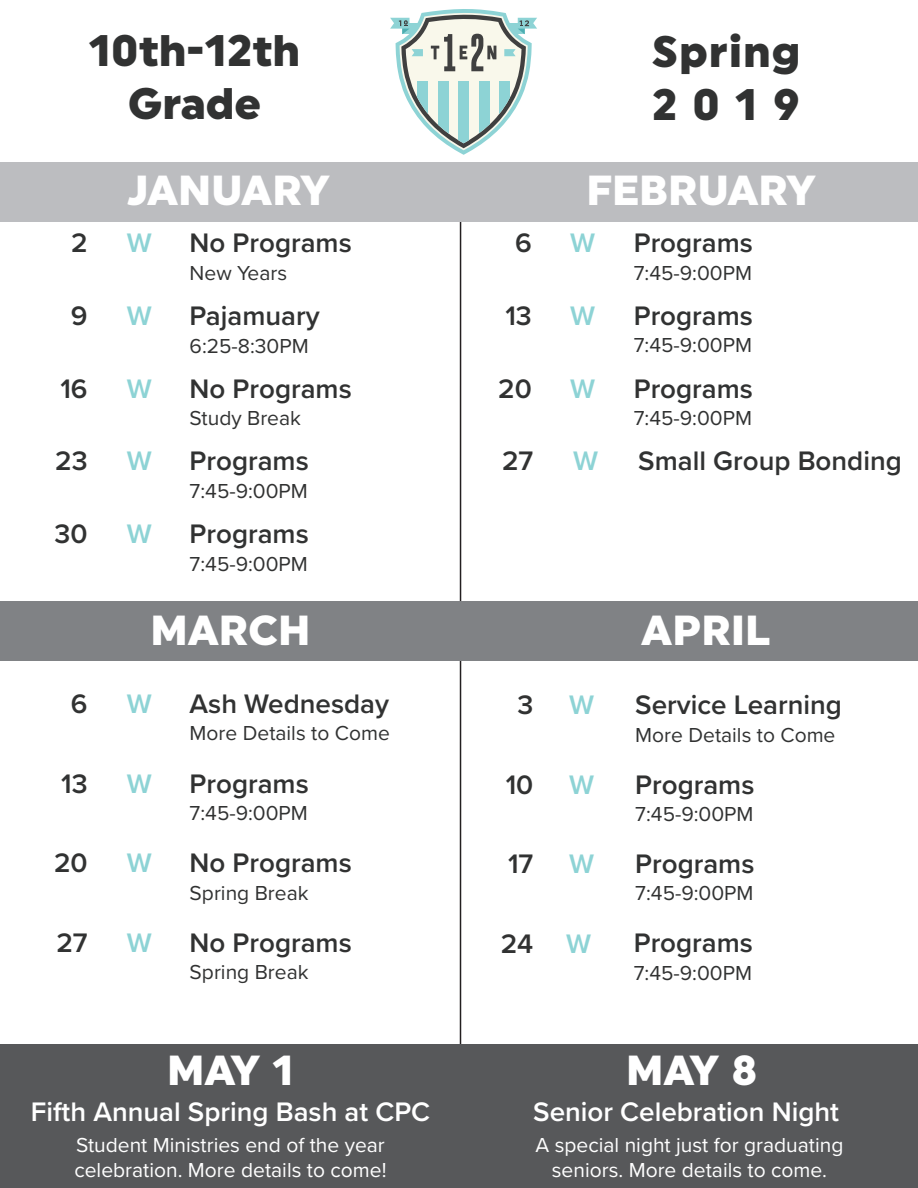
<style>
.page{position:relative;width:918px;height:1188px;background:#fff}
.page>*{position:absolute;margin:0;border:0;box-sizing:border-box;transform-origin:0 0}
.t1{font:900 44.1px/52.9px "Uniform";color:#313232;text-align:center}
.t2{font:900 44.1px/52.9px "Uniform";letter-spacing:.025em;color:#313232}
.t3{font:900 42px "Uniform";color:#fff}
.t4{font:600 27.75px "Proxima Nova";color:#313232}
.t5{font:600 27.75px "Proxima Nova";color:#fff}
.t6{font:600 27.75px "Proxima Nova";color:#8dd3d5}
.t7{font:21px "Proxima Nova";color:#313232}
.t8{font:21px/25.2px "Proxima Nova";color:#fff}
.s1{color:#8dd3d5}
</style>
<div class="page">
<hr style="left:460px;top:172px;width:1px;height:996px;background:#231f20">
<div style="left:0;top:602px;width:461px;height:60px;background:#808285"></div>
<div style="left:457px;top:602px;width:461px;height:60px;background:#808285"></div>
<div style="left:460px;top:162px;width:458px;height:60px;background:#bcbdc0"></div>
<div style="left:1px;top:1044px;width:459px;height:144px;background:#57585a"></div>
<div style="left:0;top:162px;width:461px;height:60px;background:#bcbdc0"></div>
<svg style="left:390px;top:9px;width:147px;height:146px"></svg>
<div style="left:460px;top:1044px;width:458px;height:144px;background:#57585a"></div>
<h1 class="t1" style="left:89px;top:23px;width:213px">10th-12th<br>Grade</h1>
<h1 class="t2" style="left:652px;top:25px;width:150px">Spring<br>2019</h1>
<h2 class="t3" style="left:127px;top:165px;width:204px">JANUARY</h2>
<h2 class="t3" style="left:586px;top:165px;width:231px">FEBRUARY</h2>
<p class="t4" style="left:71px;top:223px;width:18px">2</p>
<p class="t4" style="left:190px;top:223px;width:164px">No Programs</p>
<p class="t7" style="left:190px;top:257px;width:99px">New Years</p>
<p class="t6" style="left:127px;top:223px;width:27px">W</p>
<p class="t4" style="left:515px;top:222px;width:18px">6</p>
<p class="t4" style="left:634px;top:222px;width:121px">Programs</p>
<p class="t7" style="left:634px;top:257px;width:120px">7:45-9:00PM</p>
<p class="t6" style="left:570px;top:222px;width:27px">W</p>
<p class="t4" style="left:71px;top:295px;width:18px">9</p>
<p class="t4" style="left:190px;top:295px;width:132px">Pajamuary</p>
<p class="t7" style="left:190px;top:330px;width:121px">6:25-8:30PM</p>
<p class="t6" style="left:127px;top:295px;width:27px">W</p>
<p class="t4" style="left:505px;top:295px;width:28px">13</p>
<p class="t4" style="left:634px;top:295px;width:121px">Programs</p>
<p class="t7" style="left:634px;top:330px;width:120px">7:45-9:00PM</p>
<p class="t6" style="left:570px;top:295px;width:27px">W</p>
<p class="t4" style="left:60px;top:368px;width:29px">16</p>
<p class="t4" style="left:190px;top:368px;width:164px">No Programs</p>
<p class="t7" style="left:190px;top:403px;width:113px">Study Break</p>
<p class="t6" style="left:127px;top:368px;width:27px">W</p>
<p class="t4" style="left:498px;top:368px;width:35px">20</p>
<p class="t4" style="left:634px;top:368px;width:121px">Programs</p>
<p class="t7" style="left:634px;top:402px;width:120px">7:45-9:00PM</p>
<p class="t6" style="left:570px;top:368px;width:27px">W</p>
<p class="t4" style="left:55px;top:440px;width:34px">23</p>
<p class="t4" style="left:190px;top:440px;width:121px">Programs</p>
<p class="t7" style="left:190px;top:475px;width:120px">7:45-9:00PM</p>
<p class="t6" style="left:127px;top:440px;width:27px">W</p>
<p class="t4" style="left:502px;top:440px;width:33px">27</p>
<p class="t6" style="left:573px;top:440px;width:27px">W</p>
<p class="t4" style="left:638px;top:440px;width:265px">Small Group Bonding</p>
<p class="t4" style="left:55px;top:514px;width:35px">30</p>
<p class="t4" style="left:190px;top:514px;width:121px">Programs</p>
<p class="t7" style="left:190px;top:548px;width:120px">7:45-9:00PM</p>
<p class="t6" style="left:127px;top:514px;width:27px">W</p>
<h2 class="t3" style="left:150px;top:605px;width:162px">MARCH</h2>
<h2 class="t3" style="left:641px;top:605px;width:130px">APRIL</h2>
<p class="t4" style="left:71px;top:683px;width:18px">6</p>
<p class="t4" style="left:190px;top:683px;width:201px">Ash Wednesday</p>
<p class="t7" style="left:190px;top:718px;width:202px">More Details to Come</p>
<p class="t6" style="left:127px;top:683px;width:27px">W</p>
<p class="t4" style="left:61px;top:763px;width:28px">13</p>
<p class="t4" style="left:190px;top:763px;width:121px">Programs</p>
<p class="t7" style="left:190px;top:797px;width:120px">7:45-9:00PM</p>
<p class="t6" style="left:127px;top:763px;width:27px">W</p>
<p class="t4" style="left:54px;top:842px;width:35px">20</p>
<p class="t4" style="left:190px;top:842px;width:164px">No Programs</p>
<p class="t7" style="left:190px;top:877px;width:120px">Spring Break</p>
<p class="t6" style="left:127px;top:842px;width:27px">W</p>
<p class="t4" style="left:56px;top:922px;width:33px">27</p>
<p class="t4" style="left:190px;top:922px;width:164px">No Programs</p>
<p class="t7" style="left:190px;top:957px;width:120px">Spring Break</p>
<p class="t6" style="left:127px;top:922px;width:27px">W</p>
<h2 class="t3" style="left:167px;top:1045px;width:128px">MAY 1</h2>
<p class="t5" style="left:31px;top:1091px;width:401px">Fifth Annual Spring Bash at CPC</p>
<p class="t8" style="left:74px;top:1131px;width:314px">Student Ministries end of the year celebration. More details to come!</p>
<p class="t4" style="left:517px;top:684px;width:17px">3</p>
<p class="t4" style="left:635px;top:684px;width:208px">Service Learning</p>
<p class="t7" style="left:635px;top:719px;width:202px">More Details to Come</p>
<p class="t6" style="left:569px;top:684px;width:27px">W</p>
<p class="t4" style="left:506px;top:764px;width:29px">10</p>
<p class="t4" style="left:635px;top:764px;width:121px">Programs</p>
<p class="t7" style="left:635px;top:798px;width:120px">7:45-9:00PM</p>
<p class="t6" style="left:569px;top:764px;width:27px">W</p>
<p class="t6" style="left:569px;top:843px;width:27px">W</p>
<p class="t4" style="left:508px;top:843px;width:27px">17</p>
<p class="t4" style="left:635px;top:843px;width:121px">Programs</p>
<p class="t7" style="left:635px;top:878px;width:120px">7:45-9:00PM</p>
<p class="t4" style="left:501px;top:923px;width:92px">24 <span class="s1">W</span></p>
<p class="t4" style="left:634px;top:922px;width:121px">Programs</p>
<p class="t7" style="left:634px;top:957px;width:120px">7:45-9:00PM</p>
<h2 class="t3" style="left:626px;top:1045px;width:133px">MAY 8</h2>
<p class="t5" style="left:533px;top:1091px;width:307px">Senior Celebration Night</p>
<p class="t8" style="left:536px;top:1131px;width:309px;text-align:center">A special night just for graduating seniors. More details to come.</p>
</div>
